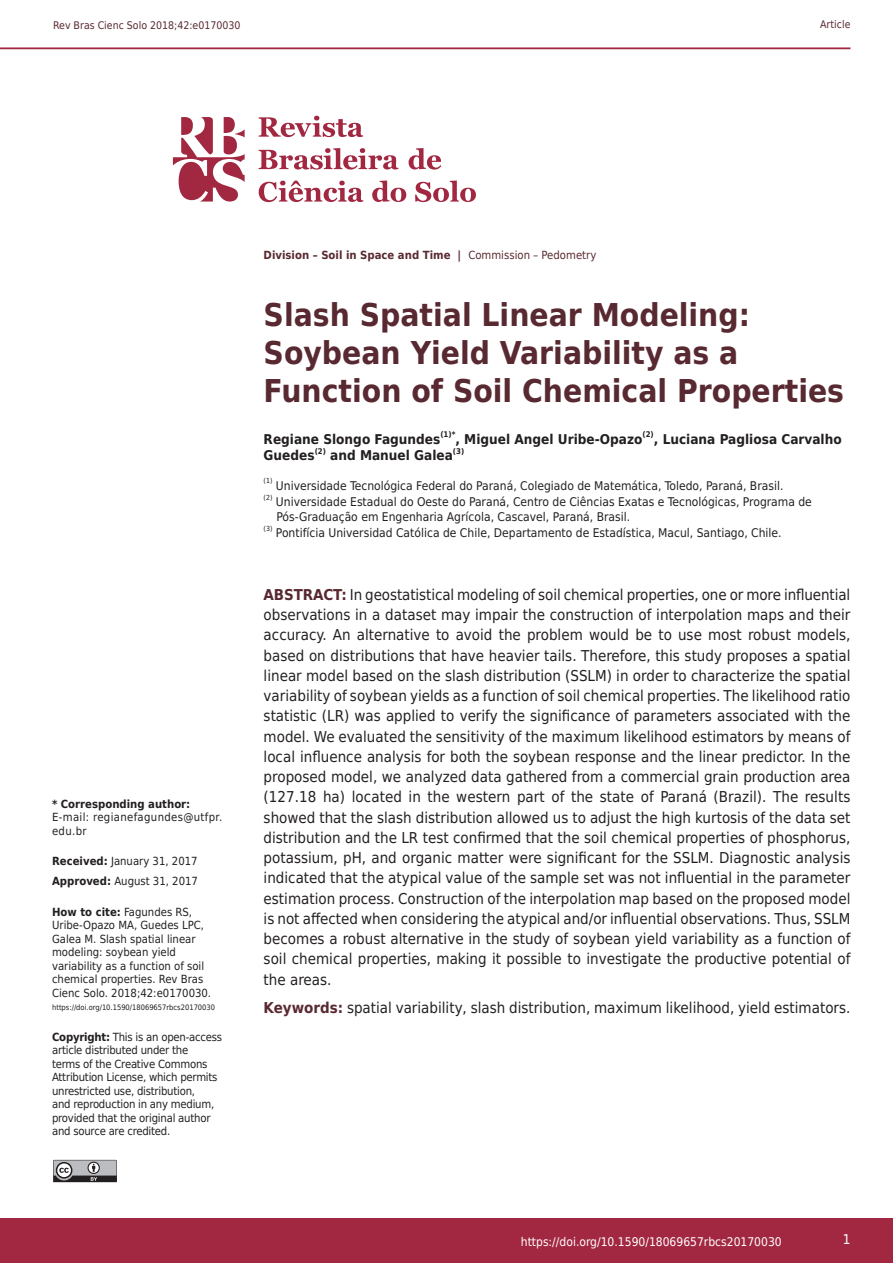
<style>
.page{position:relative;width:893px;height:1263px;background:#fff}
.page>*{position:absolute;margin:0;border:0;box-sizing:border-box;transform-origin:0 0}
.t1{font:700 31.5px/37.8px "DejaVu Sans Condensed";color:#582931}
.t2{font:15px/20.2px "DejaVu Sans Condensed";color:#231f20;text-align:justify}
.t3{font:700 13.5px "DejaVu Sans Condensed";color:#231f20}
.t4{font:13.5px "DejaVu Sans Condensed";color:#fff}
.t5{font:12px/14.4px "DejaVu Sans Condensed";color:#231f20}
.t6{font:12px "DejaVu Sans Condensed";color:#fff}
.t7{font:11.25px/13.5px "DejaVu Sans Condensed";color:#231f20}
.t8{font:11.25px/13.5px "DejaVu Sans Condensed";letter-spacing:-.02em;color:#231f20}
.t9{font:700 11.25px "DejaVu Sans Condensed";color:#582931}
.t10{font:11.25px/13.5px "DejaVu Sans Condensed";letter-spacing:.03em;color:#231f20}
.t11{font:700 11.25px "DejaVu Sans Condensed";color:#231f20}
.t12{font:10.5px "DejaVu Sans Condensed";color:#582931}
.t13{font:700 7.8px "DejaVu Sans Condensed";color:#231f20}
.t14{font:7.5px "DejaVu Sans Condensed";color:#231f20}
.t15{font:6.9px "DejaVu Sans Condensed";color:#231f20}
.s1{font-weight:400}
.s2{font-weight:700}
.s3{font-weight:700;color:#582931}
</style>
<div class="page">
<hr style="left:0;top:47px;width:850px;height:2px;background:#a22842">
<svg style="left:53px;top:1160px;width:64px;height:22px"></svg>
<div style="left:0;top:1218px;width:893px;height:45px;background:#a22842"></div>
<svg style="left:173px;top:115px;width:303px;height:88px"></svg>
<p class="t12" style="left:53px;top:17px;width:189px">Rev Bras Cienc Solo 2018;42:e0170030</p>
<p class="t12" style="left:820px;top:16px;width:32px">Article</p>
<p class="t9" style="left:264px;top:246px;width:334px">Division – Soil in Space and Time | <span class="s1">Commission – Pedometry</span></p>
<p class="t11" style="left:52px;top:795px;width:140px">* Corresponding author:</p>
<p class="t10" style="left:52px;top:810px;width:172px">E-mail: regianefagundes@utfpr. edu.br</p>
<p class="t7" style="left:52px;top:851px;width:147px;line-height:20px"><span class="s2">Received:</span> January 31, 2017<br><span class="s2">Approved:</span> August 31, 2017</p>
<p class="t7" style="left:52px;top:905px;width:161px"><span class="s2">How to cite:</span> Fagundes RS,<br>Uribe-Opazo MA, Guedes LPC,<br>Galea M. Slash spatial linear modeling: soybean yield variability as a function of soil chemical properties. Rev Bras<br>Cienc Solo. 2018;42:e0170030.</p>
<p class="t14" style="left:52px;top:1002px;width:165px">https://doi.org/10.1590/18069657rbcs20170030</p>
<p class="t8" style="left:52px;top:1030px;width:172px"><span class="s2">Copyright:</span> This is an open-access article distributed under the<br>terms of the Creative Commons<br>Attribution License, which permits unrestricted use, distribution,<br>and reproduction in any medium, provided that the original author and source are credited.</p>
<h1 class="t1" style="left:264px;top:295px;width:582px">Slash Spatial Linear Modeling:<br>Soybean Yield Variability as a<br>Function of Soil Chemical Properties</h1>
<p class="t3" style="left:264px;top:428px;width:178px">Regiane Slongo Fagundes</p>
<p class="t13" style="left:440px;top:428px;width:17px">(1)*</p>
<p class="t3" style="left:455px;top:428px;width:189px">, Miguel Angel Uribe-Opazo</p>
<p class="t13" style="left:642px;top:428px;width:13px">(2)</p>
<p class="t3" style="left:654px;top:428px;width:189px">, Luciana Pagliosa Carvalho</p>
<p class="t3" style="left:264px;top:444px;width:53px">Guedes</p>
<p class="t13" style="left:315px;top:444px;width:13px">(2)</p>
<p class="t3" style="left:330px;top:444px;width:124px">and Manuel Galea</p>
<p class="t13" style="left:453px;top:444px;width:13px">(3)</p>
<p class="t15" style="left:264px;top:475px;width:10px">(1)</p>
<p class="t5" style="left:276px;top:478px;width:509px">Universidade Tecnológica Federal do Paraná, Colegiado de Matemática, Toledo, Paraná, Brasil.</p>
<p class="t15" style="left:264px;top:492px;width:10px">(2)</p>
<p class="t5" style="left:276px;top:494px;width:537px">Universidade Estadual do Oeste do Paraná, Centro de Ciências Exatas e Tecnológicas, Programa de<br>Pós-Graduação em Engenharia Agrícola, Cascavel, Paraná, Brasil.</p>
<p class="t15" style="left:264px;top:523px;width:10px">(3)</p>
<p class="t5" style="left:276px;top:525px;width:507px">Pontifícia Universidad Católica de Chile, Departamento de Estadística, Macul, Santiago, Chile.</p>
<p class="t2" style="left:264px;top:584px;width:588px"><span class="s3">ABSTRACT:</span> In geostatistical modeling of soil chemical properties, one or more influential observations in a dataset may impair the construction of interpolation maps and their accuracy. An alternative to avoid the problem would be to use most robust models, based on distributions that have heavier tails. Therefore, this study proposes a spatial linear model based on the slash distribution (SSLM) in order to characterize the spatial variability of soybean yields as a function of soil chemical properties. The likelihood ratio statistic (LR) was applied to verify the significance of parameters associated with the model. We evaluated the sensitivity of the maximum likelihood estimators by means of local influence analysis for both the soybean response and the linear predictor. In the proposed model, we analyzed data gathered from a commercial grain production area (127.18 ha) located in the western part of the state of Paraná (Brazil). The results showed that the slash distribution allowed us to adjust the high kurtosis of the data set distribution and the LR test confirmed that the soil chemical properties of phosphorus, potassium, pH, and organic matter were significant for the SSLM. Diagnostic analysis indicated that the atypical value of the sample set was not influential in the parameter estimation process. Construction of the interpolation map based on the proposed model is not affected when considering the atypical and/or influential observations. Thus, SSLM becomes a robust alternative in the study of soybean yield variability as a function of soil chemical properties, making it possible to investigate the productive potential of the areas.</p>
<p class="t2" style="left:264px;top:997px;width:588px"><span class="s3">Keywords:</span> spatial variability, slash distribution, maximum likelihood, yield estimators.</p>
<p class="t6" style="left:521px;top:1231px;width:262px">https://doi.org/10.1590/18069657rbcs20170030</p>
<p class="t4" style="left:843px;top:1228px;width:9px">1</p>
</div>
